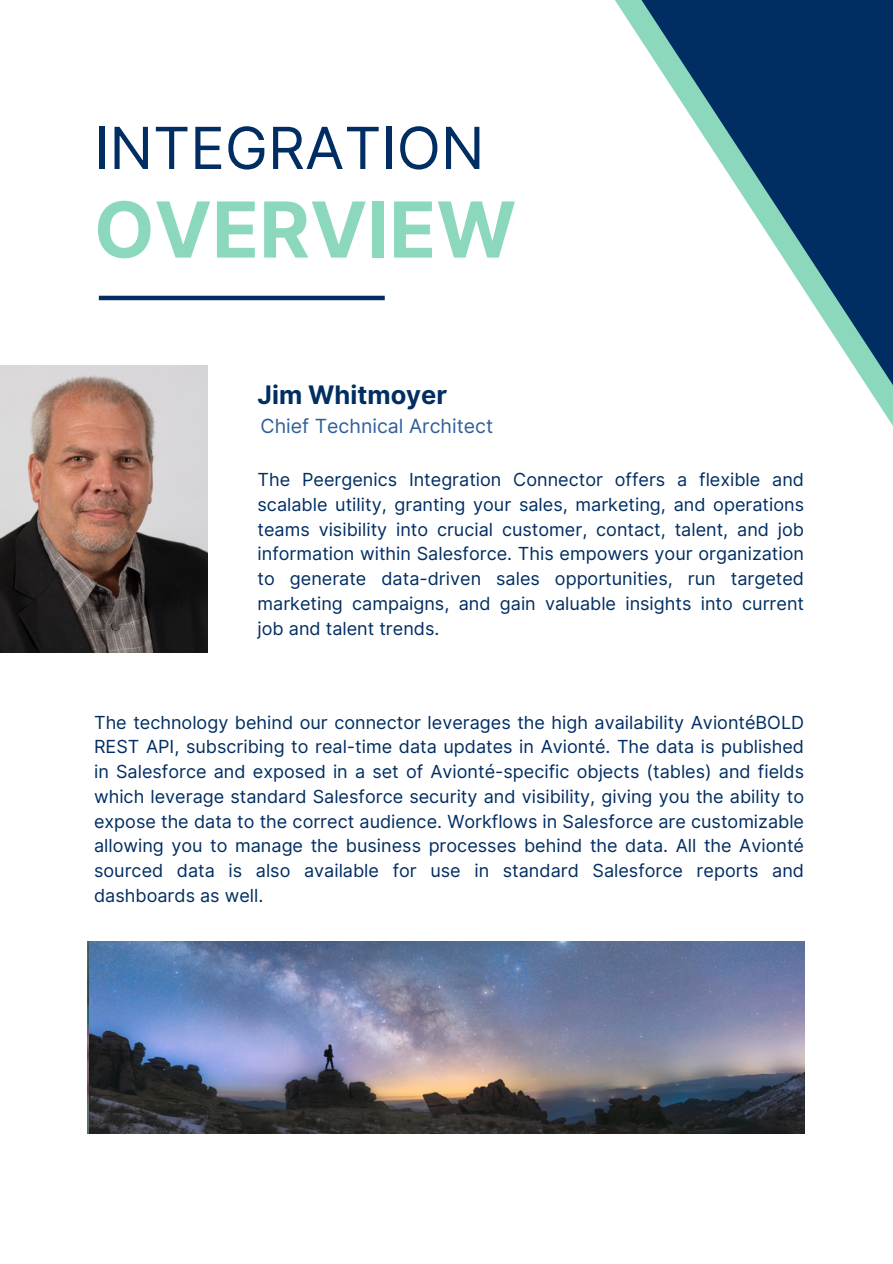
<style>
.page{position:relative;width:893px;height:1264px;background:#fff}
.page>*{position:absolute;margin:0;border:0;box-sizing:border-box;transform-origin:0 0}
.t1{font:700 77.1px "Inter";color:#8bd8bd}
.t2{font:57.9px "Inter";color:#002d62}
.t3{font:700 25.5px "Inter";color:#002d62}
.t4{font:19.5px "Inter";color:#2f5f98}
.t5{font:18px/24.8px "Inter";color:#002d62;text-align:justify}
</style>
<div class="page">
<hr style="left:99px;top:296px;width:286px;height:4px;background:#002d62">
<svg style="left:615px;top:0;width:277px;height:424px"></svg>
<img style="left:0;top:366px;width:207px;height:287px">
<img style="left:89px;top:941px;width:715px;height:192px">
<p class="t2" style="left:94px;top:113px;width:392px">INTEGRATION</p>
<p class="t1" style="left:94px;top:183px;width:423px">OVERVIEW</p>
<p class="t3" style="left:257px;top:379px;width:191px">Jim Whitmoyer</p>
<p class="t4" style="left:260px;top:414px;width:234px">Chief Technical Architect</p>
<p class="t5" style="left:257px;top:467px;width:548px">The Peergenics Integration Connector offers a flexible and scalable utility, granting your sales, marketing, and operations teams visibility into crucial customer, contact, talent, and job information within Salesforce. This empowers your organization to generate data-driven sales opportunities, run targeted marketing campaigns, and gain valuable insights into current job and talent trends.</p>
<p class="t5" style="left:94px;top:709px;width:711px">The technology behind our connector leverages the high availability AviontéBOLD REST API, subscribing to real-time data updates in Avionté. The data is published in Salesforce and exposed in a set of Avionté-specific objects (tables) and fields which leverage standard Salesforce security and visibility, giving you the ability to expose the data to the correct audience. Workflows in Salesforce are customizable allowing you to manage the business processes behind the data. All the Avionté sourced data is also available for use in standard Salesforce reports and dashboards as well.</p>
</div>
